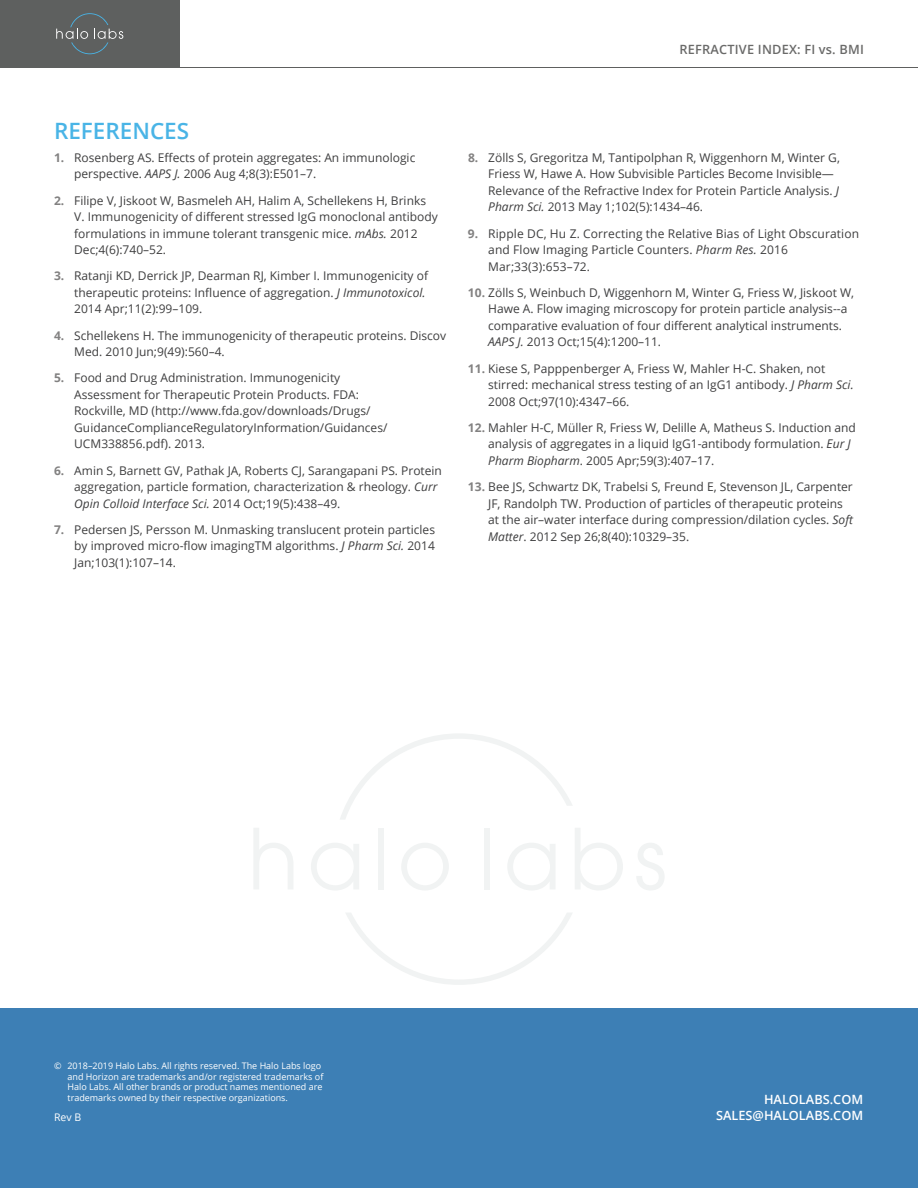
<style>
.page{position:relative;width:918px;height:1188px;background:#fff}
.page>*{position:absolute;margin:0;border:0;box-sizing:border-box;transform-origin:0 0}
.t1{font:600 22.5px "Open Sans";color:#49b4e6}
.t2{font:600 12.75px/16.5px "Open Sans";color:#fff;text-align:right}
.t3{font:600 12.75px "Open Sans";letter-spacing:.015em;color:#6a6a69}
.t4{font:12px/16.5px "Open Sans";color:#3e3e3f}
.t5{font:10.5px "Open Sans";color:#fff}
.t6{font:9px/10.8px "Open Sans";color:#fff}
.s1{font-weight:700;color:#828181}
.s2{font-style:italic}
</style>
<div class="page">
<div style="left:0;top:0;width:180px;height:68px;background:#5e605f"></div>
<svg style="left:56px;top:13px;width:67px;height:41px"></svg>
<div style="left:0;top:1009px;width:918px;height:179px;background:#3d7fb5"></div>
<svg style="left:254px;top:828px;width:39px;height:61px"></svg>
<svg style="left:311px;top:843px;width:48px;height:47px"></svg>
<div style="left:378px;top:828px;width:6px;height:61px;background:#f1f3f3"></div>
<svg style="left:401px;top:843px;width:48px;height:47px"></svg>
<div style="left:484px;top:828px;width:6px;height:61px;background:#f1f3f3"></div>
<svg style="left:507px;top:843px;width:48px;height:47px"></svg>
<svg style="left:575px;top:828px;width:48px;height:62px"></svg>
<svg style="left:636px;top:843px;width:28px;height:47px"></svg>
<svg style="left:340px;top:734px;width:232px;height:85px"></svg>
<svg style="left:346px;top:913px;width:226px;height:72px"></svg>
<hr style="left:0;top:67px;width:918px;height:1px;background:#5e605f">
<p class="t3" style="left:680px;top:41px;width:186px">REFRACTIVE INDEX: FI vs. BMI</p>
<h1 class="t1" style="left:54px;top:115px;width:137px">REFERENCES</h1>
<p class="t4" style="left:74px;top:149px;width:343px;text-indent:-20px"><span class="s1">1.</span> Rosenberg AS. Effects of protein aggregates: An immunologic perspective. <span class="s2">AAPS J.</span> 2006 Aug 4;8(3):E501–7.</p>
<p class="t4" style="left:74px;top:192px;width:365px;text-indent:-20px"><span class="s1">2.</span> Filipe V, Jiskoot W, Basmeleh AH, Halim A, Schellekens H, Brinks V. Immunogenicity of different stressed IgG monoclonal antibody formulations in immune tolerant transgenic mice. <span class="s2">mAbs.</span> 2012<br>Dec;4(6):740–52.</p>
<p class="t4" style="left:74px;top:267px;width:355px;text-indent:-20px"><span class="s1">3.</span> Ratanji KD, Derrick JP, Dearman RJ, Kimber I. Immunogenicity of therapeutic proteins: Influence of aggregation. <span class="s2">J Immunotoxicol.<br></span>2014 Apr;11(2):99–109.</p>
<p class="t4" style="left:74px;top:327px;width:373px;text-indent:-20px"><span class="s1">4.</span> Schellekens H. The immunogenicity of therapeutic proteins. Discov<br>Med. 2010 Jun;9(49):560–4.</p>
<p class="t4" style="left:74px;top:369px;width:315px;text-indent:-20px"><span class="s1">5.</span> Food and Drug Administration. Immunogenicity Assessment for Therapeutic Protein Products. FDA:<br>Rockville, MD (http://www.fda.gov/downloads/Drugs/ GuidanceComplianceRegulatoryInformation/Guidances/ UCM338856.pdf). 2013.</p>
<p class="t4" style="left:74px;top:462px;width:369px;text-indent:-20px"><span class="s1">6.</span> Amin S, Barnett GV, Pathak JA, Roberts CJ, Sarangapani PS. Protein aggregation, particle formation, characterization &amp; rheology. <span class="s2">Curr<br>Opin Colloid Interface Sci.</span> 2014 Oct;19(5):438–49.</p>
<p class="t4" style="left:74px;top:521px;width:362px;text-align:justify;text-indent:-20px"><span class="s1">7.</span> Pedersen JS, Persson M. Unmasking translucent protein particles by improved micro-flow imagingTM algorithms. <span class="s2">J Pharm Sci.</span> 2014<br>Jan;103(1):107–14.</p>
<p class="t4" style="left:488px;top:149px;width:353px;text-indent:-20px"><span class="s1">8.</span> Zölls S, Gregoritza M, Tantipolphan R, Wiggenhorn M, Winter G, Friess W, Hawe A. How Subvisible Particles Become Invisible— Relevance of the Refractive Index for Protein Particle Analysis. <span class="s2">J Pharm Sci.</span> 2013 May 1;102(5):1434–46.</p>
<p class="t4" style="left:488px;top:225px;width:372px;text-indent:-20px"><span class="s1">9.</span> Ripple DC, Hu Z. Correcting the Relative Bias of Light Obscuration and Flow Imaging Particle Counters. <span class="s2">Pharm Res.</span> 2016<br>Mar;33(3):653–72.</p>
<p class="t4" style="left:488px;top:284px;width:368px;text-indent:-20px"><span class="s1">10.</span> Zölls S, Weinbuch D, Wiggenhorn M, Winter G, Friess W, Jiskoot W, Hawe A. Flow imaging microscopy for protein particle analysis--a comparative evaluation of four different analytical instruments.<br><span class="s2">AAPS J.</span> 2013 Oct;15(4):1200–11.</p>
<p class="t4" style="left:488px;top:360px;width:367px;text-indent:-20px"><span class="s1">11.</span> Kiese S, Papppenberger A, Friess W, Mahler H-C. Shaken, not stirred: mechanical stress testing of an IgG1 antibody. <span class="s2">J Pharm Sci.<br></span>2008 Oct;97(10):4347–66.</p>
<p class="t4" style="left:488px;top:419px;width:369px;text-indent:-20px"><span class="s1">12.</span> Mahler H-C, Müller R, Friess W, Delille A, Matheus S. Induction and analysis of aggregates in a liquid IgG1-antibody formulation. <span class="s2">Eur J<br>Pharm Biopharm</span>. 2005 Apr;59(3):407–17.</p>
<p class="t4" style="left:488px;top:478px;width:366px;text-indent:-20px"><span class="s1">13.</span> Bee JS, Schwartz DK, Trabelsi S, Freund E, Stevenson JL, Carpenter JF, Randolph TW. Production of particles of therapeutic proteins at the air–water interface during compression/dilation cycles. <span class="s2">Soft Matter</span>. 2012 Sep 26;8(40):10329–35.</p>
<p class="t6" style="left:68px;top:1060px;width:257px;text-indent:-14px">© 2018–2019 Halo Labs. All rights reserved. The Halo Labs logo and Horizon are trademarks and/or registered trademarks of Halo Labs. All other brands or product names mentioned are trademarks owned by their respective organizations.</p>
<p class="t5" style="left:54px;top:1109px;width:29px">Rev B</p>
<p class="t2" style="left:716px;top:1091px;width:149px">HALOLABS.COM<br>SALES@HALOLABS.COM</p>
</div>
